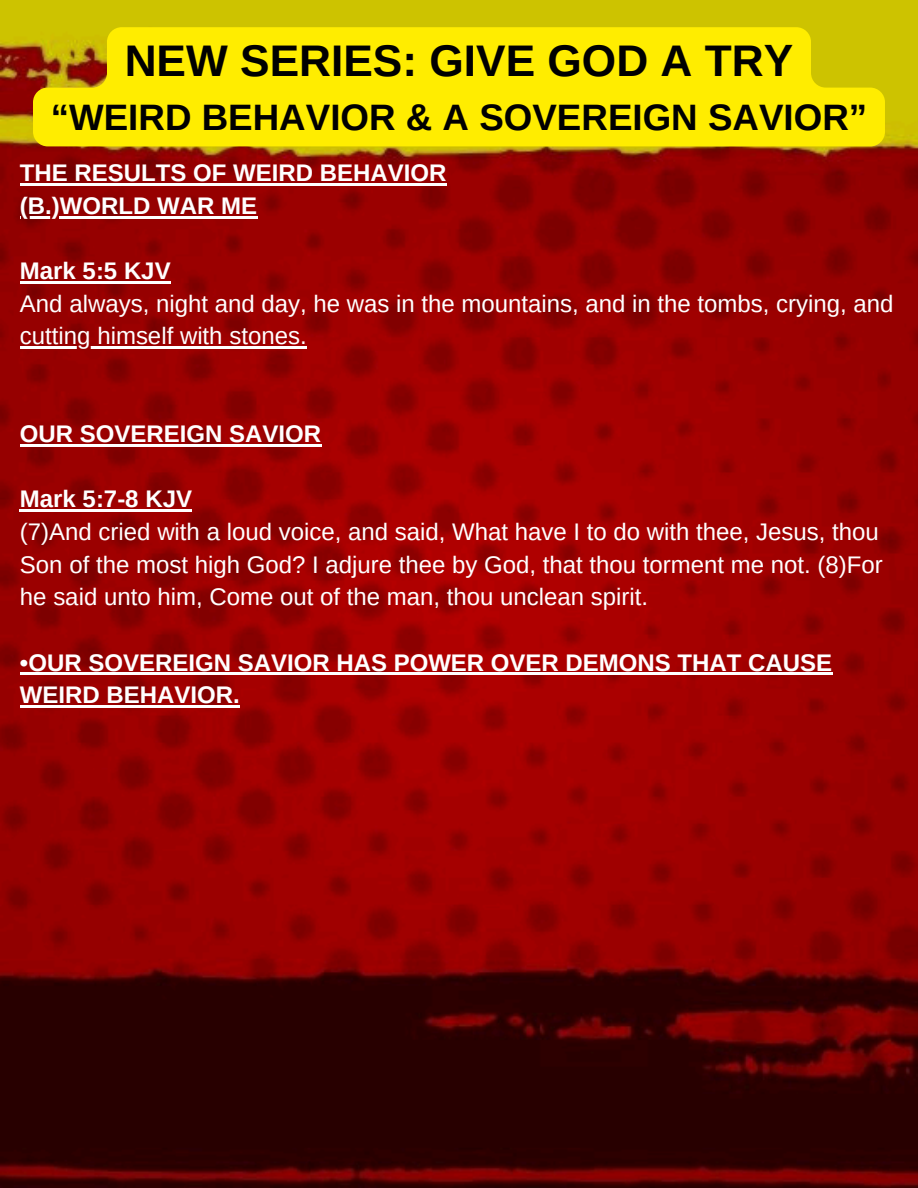
<style>
.page{position:relative;width:918px;height:1188px;background:#fff}
.page>*{position:absolute;margin:0;border:0;box-sizing:border-box;transform-origin:0 0}
.t1{font:700 44.25px "Arimo";color:#000}
.t2{font:700 36.75px "Arimo";color:#000}
.t3{font:24px/32.7px "Arimo";color:#fff}
.t4{font:700 24px/32.7px "Arimo";color:#fff}
</style>
<div class="page">
<img style="left:0;top:0;width:918px;height:1188px">
<hr style="left:20px;top:183px;width:427px;height:3px;background:#fff">
<hr style="left:20px;top:216px;width:237px;height:2px;background:#fff">
<hr style="left:20px;top:281px;width:151px;height:3px;background:#fff">
<hr style="left:20px;top:347px;width:287px;height:2px;background:#fff">
<hr style="left:20px;top:444px;width:301px;height:3px;background:#fff">
<hr style="left:20px;top:510px;width:172px;height:2px;background:#fff">
<hr style="left:20px;top:673px;width:812px;height:2px;background:#fff">
<hr style="left:20px;top:705px;width:220px;height:3px;background:#fff">
<svg style="left:33px;top:27px;width:852px;height:119px;background:#f9e600"></svg>
<h2 class="t1" style="left:125px;top:36px;width:670px">NEW SERIES: GIVE GOD A TRY</h2>
<h2 class="t2" style="left:51px;top:96px;width:818px">“WEIRD BEHAVIOR &amp; A SOVEREIGN SAVIOR”</h2>
<h1 class="t4" style="left:20px;top:157px;width:428px">THE RESULTS OF WEIRD BEHAVIOR</h1>
<h2 class="t4" style="left:20px;top:189px;width:239px">(B.)WORLD WAR ME</h2>
<h2 class="t4" style="left:20px;top:254px;width:152px">Mark 5:5 KJV</h2>
<p class="t3" style="left:20px;top:287px;width:875px">And always, night and day, he was in the mountains, and in the tombs, crying, and</p>
<p class="t3" style="left:20px;top:320px;width:288px">cutting himself with stones.</p>
<p class="t4" style="left:20px;top:418px;width:303px">OUR SOVEREIGN SAVIOR</p>
<h2 class="t4" style="left:20px;top:483px;width:174px">Mark 5:7-8 KJV</h2>
<p class="t3" style="left:20px;top:515px;width:864px">(7)And cried with a loud voice, and said, What have I to do with thee, Jesus, thou<br>Son of the most high God? I adjure thee by God, that thou torment me not. (8)For he said unto him, Come out of the man, thou unclean spirit.</p>
<p class="t4" style="left:20px;top:646px;width:814px">•OUR SOVEREIGN SAVIOR HAS POWER OVER DEMONS THAT CAUSE<br>WEIRD BEHAVIOR.</p>
</div>
